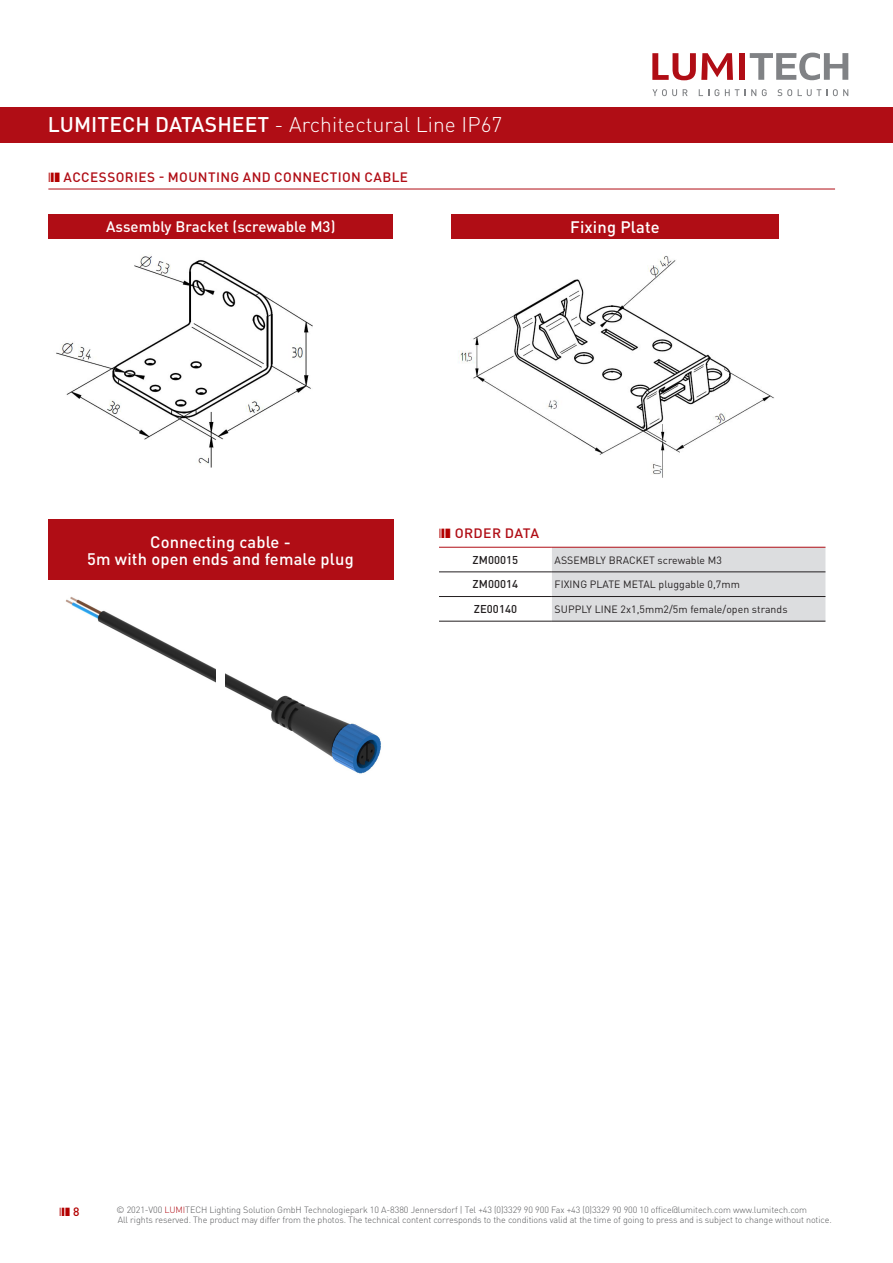
<style>
.page{position:relative;width:893px;height:1263px;background:#fff}
.page>*{position:absolute;margin:0;border:0;box-sizing:border-box;transform-origin:0 0}
.t1{font:300 21px "DIN Pro";letter-spacing:.005em;color:#fff}
.t2{font:500 16.5px "DIN Pro";letter-spacing:.01em;color:#fff}
.t3{font:500 15px "DIN Pro";letter-spacing:.005em;color:#fff}
.Absatzformat_1{font:500 13.5px "DIN Pro";letter-spacing:.03em;color:#b00d15}
.tbl_specific_data_ti{font:500 13.5px "DIN Pro";letter-spacing:.025em;color:#b00d15}
.t4{font:500 12px "DIN Pro";color:#b30101}
.TAB_medium_left-ali{font:500 11.25px "DIN Pro";letter-spacing:.005em;color:#231f20}
.tbl_order_data_conte{font:10.5px "DIN Pro";letter-spacing:.005em;color:#231f20}
.t5{font:300 9px/10.8px "DIN Pro";letter-spacing:-.01em;color:#57585a}
.s1{font-weight:500}
.s2{color:#b30101}
.s3{color:#b00d15}
</style>
<div class="page">
<div style="left:0;top:107px;width:893px;height:36px;background:#b00d15"></div>
<svg style="left:652px;top:89px;width:25px;height:7px"></svg>
<svg style="left:683px;top:89px;width:5px;height:7px"></svg>
<svg style="left:699px;top:89px;width:20px;height:7px"></svg>
<svg style="left:725px;top:89px;width:31px;height:7px"></svg>
<svg style="left:762px;top:89px;width:5px;height:7px"></svg>
<svg style="left:777px;top:89px;width:15px;height:7px"></svg>
<svg style="left:798px;top:89px;width:29px;height:7px"></svg>
<svg style="left:833px;top:89px;width:15px;height:7px"></svg>
<svg style="left:750px;top:53px;width:98px;height:27px"></svg>
<div style="left:739px;top:53px;width:6px;height:27px;background:#b00d15"></div>
<svg style="left:652px;top:53px;width:81px;height:27px"></svg>
<hr style="left:48px;top:189px;width:787px;height:1px;background:#b00d15">
<img style="left:56px;top:256px;width:256px;height:212px">
<div style="left:48px;top:214px;width:345px;height:25px;background:#b00d15"></div>
<div style="left:451px;top:214px;width:328px;height:25px;background:#b00d15"></div>
<div style="left:48px;top:520px;width:345px;height:60px;background:#b00d15"></div>
<img style="left:458px;top:255px;width:316px;height:223px">
<img style="left:226px;top:674px;width:155px;height:100px">
<img style="left:66px;top:597px;width:150px;height:86px">
<div style="left:552px;top:548px;width:273px;height:73px;background:#dcdddf"></div>
<hr style="left:439px;top:547px;width:113px;height:1px;background:#b00d15">
<hr style="left:552px;top:547px;width:273px;height:1px;background:#b00d15">
<hr style="left:439px;top:596px;width:113px;height:1px;background:#231f20">
<hr style="left:552px;top:596px;width:273px;height:1px;background:#231f20">
<hr style="left:439px;top:621px;width:113px;height:1px;background:#231f20">
<hr style="left:552px;top:621px;width:273px;height:1px;background:#231f20">
<hr style="left:439px;top:572px;width:113px;height:1px;background:#231f20">
<hr style="left:552px;top:572px;width:273px;height:1px;background:#231f20">
<h1 class="t1" style="left:48px;top:110px;width:456px"><span class="s1">LUMITECH DATASHEET</span> - Architectural Line IP67</h1>
<p class="Absatzformat_1" style="left:48px;top:168px;width:361px"><span class="s2">❘❙❚</span> ACCESSORIES - MOUNTING AND CONNECTION CABLE</p>
<p class="t3" style="left:106px;top:216px;width:231px">Assembly Bracket (screwable M3)</p>
<p class="t2" style="left:570px;top:215px;width:91px">Fixing Plate</p>
<p class="t2" style="left:150px;top:531px;width:142px">Connecting cable -</p>
<p class="t2" style="left:87px;top:547px;width:268px">5m with open ends and female plug</p>
<p class="tbl_specific_data_ti" style="left:439px;top:524px;width:102px"><span class="s2">❘❙❚</span> ORDER DATA</p>
<p class="TAB_medium_left-ali" style="left:473px;top:552px;width:47px">ZM00015</p>
<p class="tbl_order_data_conte" style="left:555px;top:553px;width:169px">ASSEMBLY BRACKET screwable M3</p>
<p class="TAB_medium_left-ali" style="left:473px;top:577px;width:47px">ZM00014</p>
<p class="tbl_order_data_conte" style="left:555px;top:577px;width:187px">FIXING PLATE METAL pluggable 0,7mm</p>
<p class="TAB_medium_left-ali" style="left:474px;top:601px;width:45px">ZE00140</p>
<p class="tbl_order_data_conte" style="left:555px;top:602px;width:234px">SUPPLY LINE 2x1,5mm2/5m female/open strands</p>
<h3 class="t4" style="left:60px;top:1204px;width:22px">❘❙❚ 8</h3>
<p class="t5" style="left:117px;top:1203px;width:717px">© 2021-V00 <span class="s3">LUMI</span>TECH Lighting Solution GmbH Technologiepark 10 A-8380 Jennersdorf | Tel +43 (0)3329 90 900 Fax +43 (0)3329 90 900 10 office@lumitech.com www.lumitech.com<br>All rights reserved. The product may differ from the photos. The technical content corresponds to the conditions valid at the time of going to press and is subject to change without notice.</p>
</div>
